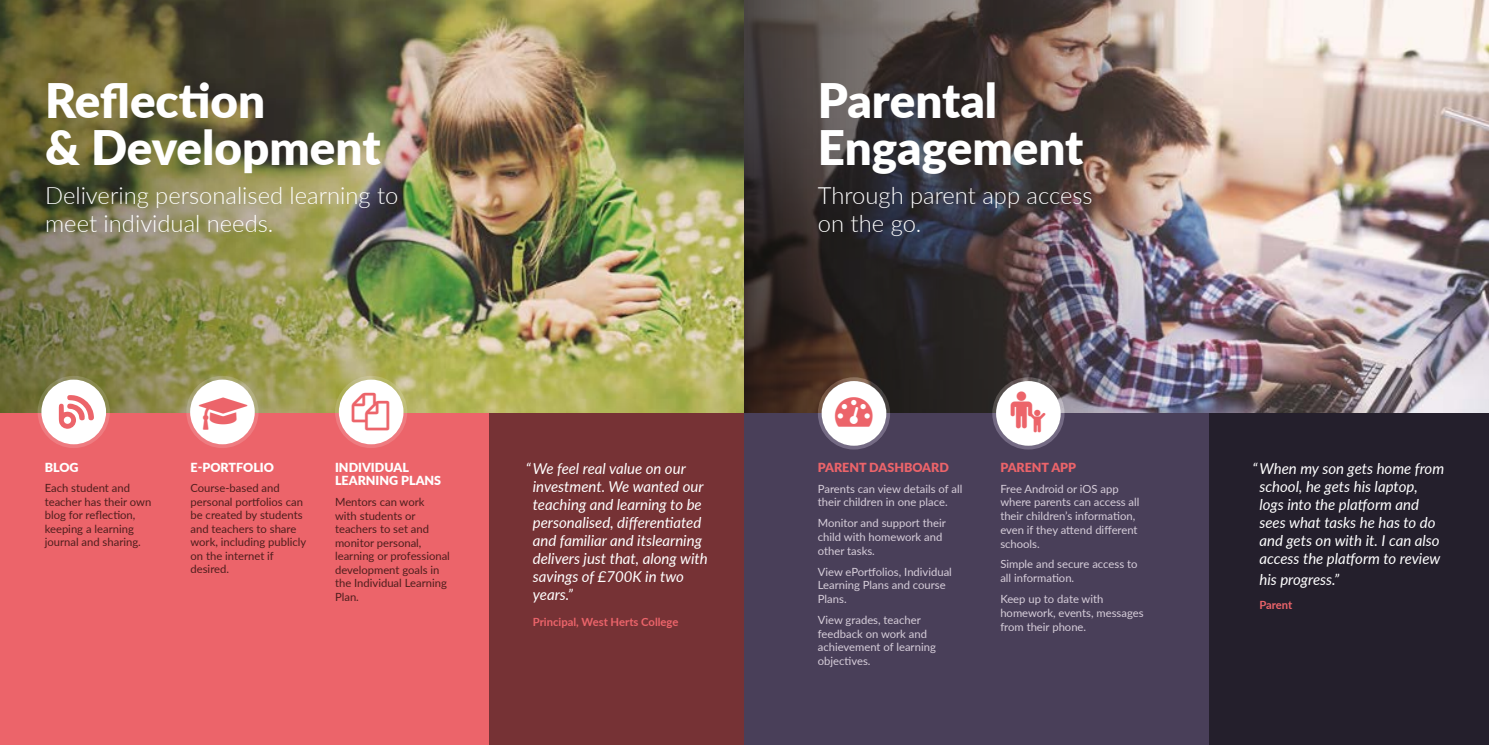
<style>
.page{position:relative;width:1489px;height:745px;background:#fff}
.page>*{position:absolute;margin:0;border:0;box-sizing:border-box;transform-origin:0 0}
.t1{font:900 47.5px/46.2px "Lato";color:#fff}
.t2{font:300 23.75px/28.5px "Lato";color:#fff}
.t3{font:italic 15px/18px "Lato";color:#fff}
.t4{font:900 12.5px/13.8px "Lato";color:#fff}
.t5{font:900 12.5px "Lato";color:#ec646a}
.t6{font:11.25px/13.8px "Lato";color:#d7ceda}
.t7{font:11.25px/13.5px "Lato";color:#4e1e1d}
.t8{font:700 11.25px "Lato";color:#ec646a}
</style>
<div class="page">
<img style="left:0;top:0;width:744px;height:413px">
<div style="left:0;top:413px;width:744px;height:331px;background:#ec646a"></div>
<div style="left:190px;top:379px;width:65px;height:65px;background:#fff;border-radius:50%"></div>
<div style="left:186px;top:375px;width:72px;height:73px;border:4px solid #fff;border-radius:50%"></div>
<div style="left:339px;top:379px;width:64px;height:65px;background:#fff;border-radius:50%"></div>
<div style="left:335px;top:375px;width:72px;height:73px;border:4px solid #fff;border-radius:50%"></div>
<div style="left:41px;top:379px;width:65px;height:65px;background:#fff;border-radius:50%"></div>
<div style="left:38px;top:375px;width:72px;height:73px;border:4px solid #fff;border-radius:50%"></div>
<svg style="left:59px;top:395px;width:35px;height:34px"></svg>
<div style="left:489px;top:413px;width:255px;height:331px;background:#763235"></div>
<img style="left:744px;top:0;width:744px;height:413px">
<div style="left:744px;top:413px;width:744px;height:331px;background:#493f59"></div>
<div style="left:1209px;top:413px;width:279px;height:331px;background:#241f2c"></div>
<div style="left:821px;top:381px;width:65px;height:64px;background:#fff;border-radius:50%"></div>
<div style="left:817px;top:377px;width:73px;height:72px;border:4px solid #fff;border-radius:50%"></div>
<div style="left:996px;top:381px;width:64px;height:64px;background:#fff;border-radius:50%"></div>
<div style="left:992px;top:377px;width:72px;height:72px;border:4px solid #fff;border-radius:50%"></div>
<h1 class="t1" style="left:45px;top:76px;width:337px">Reflection<br>&amp; Development</h1>
<h2 class="t2" style="left:45px;top:180px;width:355px">Delivering personalised learning to meet individual needs.</h2>
<p class="t4" style="left:45px;top:459px;width:35px">BLOG</p>
<p class="t7" style="left:45px;top:480px;width:108px">Each student and teacher has their own blog for reflection, keeping a learning journal and sharing.</p>
<p class="t4" style="left:190px;top:459px;width:85px">E-PORTFOLIO</p>
<p class="t7" style="left:190px;top:480px;width:117px">Course-based and personal portfolios can be created by students and teachers to share work, including publicly on the internet if desired.</p>
<p class="t4" style="left:335px;top:459px;width:108px">INDIVIDUAL<br>LEARNING PLANS</p>
<p class="t7" style="left:335px;top:494px;width:116px">Mentors can work<br>with students or teachers to set and monitor personal, learning or professional development goals in the Individual Learning<br>Plan.</p>
<h3 class="t3" style="left:533px;top:458px;width:176px;text-indent:-7px">“We feel real value on our investment. We wanted our teaching and learning to be personalised, differentiated and familiar and itslearning delivers just that, along with savings of £700K in two years.”</h3>
<p class="t8" style="left:533px;top:613px;width:147px">Principal, West Herts College</p>
<h1 class="t1" style="left:817px;top:76px;width:267px">Parental<br>Engagement</h1>
<h2 class="t2" style="left:817px;top:180px;width:276px">Through parent app access on the go.</h2>
<p class="t5" style="left:817px;top:457px;width:132px">PARENT DASHBOARD</p>
<p class="t6" style="left:817px;top:481px;width:146px">Parents can view details of all their children in one place.</p>
<p class="t6" style="left:817px;top:515px;width:129px">Monitor and support their child with homework and other tasks.</p>
<p class="t6" style="left:817px;top:563px;width:136px">View ePortfolios, Individual<br>Learning Plans and course<br>Plans.</p>
<p class="t6" style="left:817px;top:612px;width:119px">View grades, teacher feedback on work and achievement of learning objectives.</p>
<p class="t5" style="left:1000px;top:457px;width:77px">PARENT APP</p>
<p class="t6" style="left:1000px;top:481px;width:141px">Free Android or iOS app where parents can access all their children’s information, even if they attend different schools.</p>
<p class="t6" style="left:1000px;top:556px;width:139px">Simple and secure access to all information.</p>
<p class="t6" style="left:1000px;top:591px;width:145px">Keep up to date with homework, events, messages from their phone.</p>
<h3 class="t3" style="left:1259px;top:458px;width:186px;text-indent:-7px">“When my son gets home from school, he gets his laptop, logs into the platform and sees what tasks he has to do and gets on with it. I can also access the platform to review</h3>
<h3 class="t3" style="left:1259px;top:569px;width:81px">his progress.”</h3>
<p class="t8" style="left:1259px;top:595px;width:34px">Parent</p>
</div>
